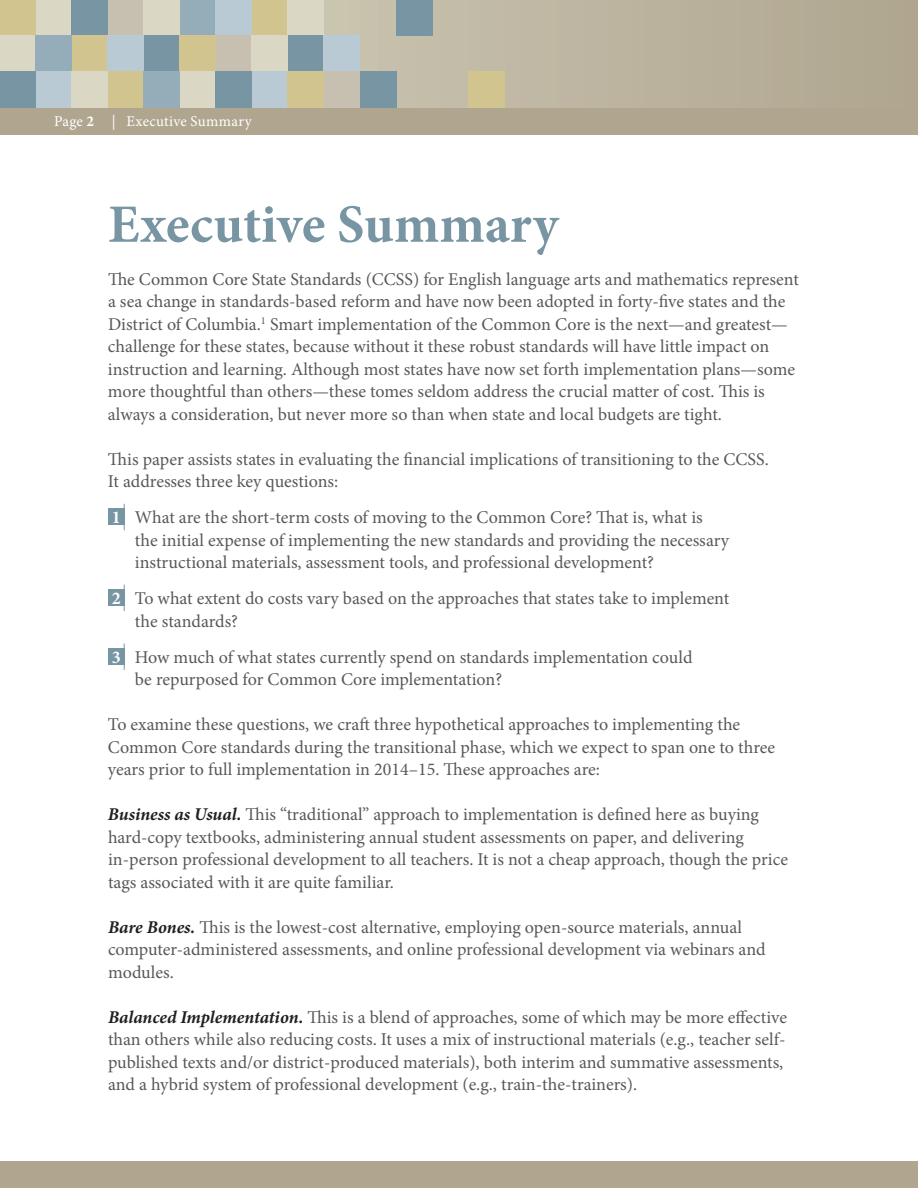
<style>
.page{position:relative;width:918px;height:1188px;background:#fff}
.page>*{position:absolute;margin:0;border:0;box-sizing:border-box;transform-origin:0 0}
.t1{font:700 54px "Minion Pro";color:#7895a3}
.t2{font:18px/22.5px "Minion Pro";letter-spacing:-.005em;color:#57585a}
.t3{font:700 18px "Minion Pro";color:#fff}
.t4{font:15px "Minion Pro";letter-spacing:.02em;color:#fff}
.s1{font-weight:700}
.s2{font-weight:700;font-style:italic;color:#231f20}
</style>
<div class="page">
<div style="left:0;top:1161px;width:918px;height:27px;background:#b0a690"></div>
<svg style="left:324px;top:0;width:594px;height:108px;background:#bab29d"></svg>
<div style="left:108px;top:0;width:36px;height:36px;background:#c7c0b0"></div>
<div style="left:180px;top:0;width:36px;height:36px;background:#95adb9"></div>
<div style="left:36px;top:0;width:36px;height:36px;background:#dad8c5"></div>
<div style="left:252px;top:0;width:36px;height:36px;background:#d2c48e"></div>
<div style="left:288px;top:0;width:36px;height:36px;background:#dad8c5"></div>
<div style="left:144px;top:0;width:36px;height:36px;background:#dad8c5"></div>
<div style="left:0;top:0;width:36px;height:36px;background:#d2c48e"></div>
<div style="left:216px;top:0;width:36px;height:36px;background:#bacad4"></div>
<div style="left:72px;top:0;width:36px;height:36px;background:#7895a3"></div>
<div style="left:396px;top:0;width:36px;height:36px;background:#7895a3"></div>
<div style="left:216px;top:36px;width:36px;height:36px;background:#c7c0b0"></div>
<div style="left:72px;top:36px;width:36px;height:36px;background:#d2c48e"></div>
<div style="left:144px;top:36px;width:36px;height:36px;background:#7895a3"></div>
<div style="left:288px;top:36px;width:36px;height:36px;background:#7895a3"></div>
<div style="left:324px;top:36px;width:36px;height:36px;background:#bacad4"></div>
<div style="left:108px;top:36px;width:36px;height:36px;background:#bacad4"></div>
<div style="left:0;top:36px;width:36px;height:36px;background:#dad8c5"></div>
<div style="left:252px;top:36px;width:36px;height:36px;background:#dad8c5"></div>
<div style="left:36px;top:36px;width:36px;height:36px;background:#95adb9"></div>
<div style="left:180px;top:36px;width:36px;height:36px;background:#d2c48e"></div>
<div style="left:180px;top:72px;width:36px;height:36px;background:#dad8c5"></div>
<div style="left:324px;top:72px;width:36px;height:36px;background:#c7c0b0"></div>
<div style="left:36px;top:72px;width:36px;height:36px;background:#bacad4"></div>
<div style="left:252px;top:72px;width:36px;height:36px;background:#bacad4"></div>
<div style="left:108px;top:72px;width:36px;height:36px;background:#d2c48e"></div>
<div style="left:288px;top:72px;width:36px;height:36px;background:#d2c48e"></div>
<div style="left:144px;top:72px;width:36px;height:36px;background:#95adb9"></div>
<div style="left:0;top:72px;width:36px;height:36px;background:#7895a3"></div>
<div style="left:216px;top:72px;width:36px;height:36px;background:#7895a3"></div>
<div style="left:72px;top:72px;width:36px;height:36px;background:#dad8c5"></div>
<div style="left:360px;top:72px;width:36px;height:36px;background:#7895a3"></div>
<div style="left:468px;top:72px;width:36px;height:36px;background:#d2c48e"></div>
<div style="left:0;top:108px;width:918px;height:27px;background:#b0a690"></div>
<div style="left:108px;top:509px;width:16px;height:16px;background:#7895a3"></div>
<svg style="left:124px;top:504px;width:1px;height:26px"></svg>
<div style="left:108px;top:590px;width:16px;height:16px;background:#7895a3"></div>
<svg style="left:124px;top:585px;width:1px;height:26px"></svg>
<div style="left:108px;top:649px;width:16px;height:16px;background:#7895a3"></div>
<svg style="left:124px;top:644px;width:1px;height:26px"></svg>
<p class="t4" style="left:54px;top:112px;width:42px">Page <span class="s1">2</span></p>
<p class="t4" style="left:112px;top:112px;width:141px">| Executive Summary</p>
<p class="t1" style="left:108px;top:186px;width:452px">Executive Summary</p>
<p class="t2" style="left:108px;top:268px;width:692px">The Common Core State Standards (CCSS) for English language arts and mathematics represent a sea change in standards-based reform and have now been adopted in forty-five states and the District of Columbia.<sup>1</sup> Smart implementation of the Common Core is the next—and greatest— challenge for these states, because without it these robust standards will have little impact on instruction and learning. Although most states have now set forth implementation plans—some more thoughtful than others—these tomes seldom address the crucial matter of cost. This is always a consideration, but never more so than when state and local budgets are tight.</p>
<p class="t2" style="left:108px;top:448px;width:662px">This paper assists states in evaluating the financial implications of transitioning to the CCSS.<br>It addresses three key questions:</p>
<p class="t2" style="left:135px;top:506px;width:596px">What are the short-term costs of moving to the Common Core? That is, what is the initial expense of implementing the new standards and providing the necessary instructional materials, assessment tools, and professional development?</p>
<p class="t2" style="left:135px;top:587px;width:596px">To what extent do costs vary based on the approaches that states take to implement the standards?</p>
<p class="t2" style="left:135px;top:646px;width:559px">How much of what states currently spend on standards implementation could be repurposed for Common Core implementation?</p>
<p class="t2" style="left:108px;top:713px;width:669px">To examine these questions, we craft three hypothetical approaches to implementing the<br>Common Core standards during the transitional phase, which we expect to span one to three years prior to full implementation in 2014–15. These approaches are:</p>
<p class="t2" style="left:108px;top:803px;width:682px"><span class="s2">Business as Usual.</span> This “traditional” approach to implementation is defined here as buying hard-copy textbooks, administering annual student assessments on paper, and delivering in-person professional development to all teachers. It is not a cheap approach, though the price tags associated with it are quite familiar.</p>
<p class="t2" style="left:108px;top:916px;width:659px"><span class="s2">Bare Bones.</span> This is the lowest-cost alternative, employing open-source materials, annual computer-administered assessments, and online professional development via webinars and modules.</p>
<p class="t2" style="left:108px;top:1006px;width:681px"><span class="s2">Balanced Implementation.</span> This is a blend of approaches, some of which may be more effective than others while also reducing costs. It uses a mix of instructional materials (e.g., teacher self&shy;published texts and/or district-produced materials), both interim and summative assessments, and a hybrid system of professional development (e.g., train-the-trainers).</p>
<p class="t3" style="left:112px;top:504px;width:10px">1</p>
<p class="t3" style="left:112px;top:585px;width:10px">2</p>
<p class="t3" style="left:112px;top:644px;width:10px">3</p>
</div>
